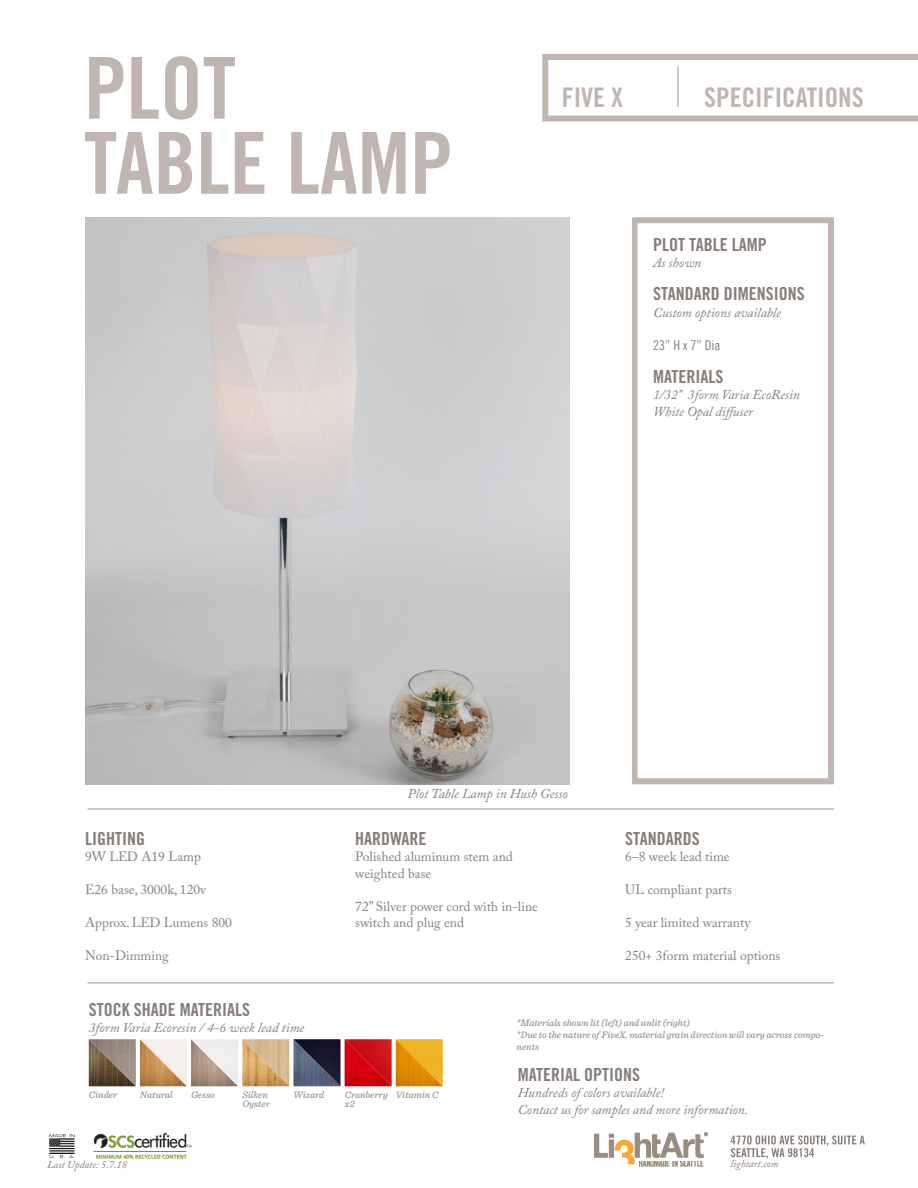
<style>
.page{position:relative;width:918px;height:1188px;background:#fff}
.page>*{position:absolute;margin:0;border:0;box-sizing:border-box;transform-origin:0 0}
.t1{font:85.5px "Trade Gothic LT Std Bd Cn 20";color:#c0b5b0}
.t2{font:27px "Trade Gothic LT Std Bd Cn 20";color:#c0b5b0}
.t3{font:18px "Trade Gothic LT Std Bd Cn 20";color:#877e7a}
.t4{font:13.5px "Adobe Caslon Pro";color:#877e7a}
.t5{font:italic 13.5px "Adobe Caslon Pro";color:#877e7a}
.t6{font:13.5px "Trade Gothic LT Std Cn 18";color:#877e7a}
.t7{font:italic 10.5px "Adobe Caslon Pro";color:#877e7a}
.t8{font:italic 9.75px/9px "Sentinel";color:#877e7a}
</style>
<div class="page">
<img style="left:595px;top:1133px;width:113px;height:34px">
<svg style="left:731px;top:1135px;width:134px;height:24px"></svg>
<img style="left:49px;top:1134px;width:26px;height:25px">
<img style="left:93px;top:1133px;width:99px;height:26px">
<svg style="left:542px;top:54px;width:376px;height:68px"></svg>
<div style="left:632px;top:217px;width:202px;height:567px;border:6px solid #c0b5b0"></div>
<img style="left:89px;top:1039px;width:47px;height:47px">
<img style="left:345px;top:1039px;width:47px;height:47px">
<img style="left:140px;top:1039px;width:47px;height:47px">
<img style="left:396px;top:1039px;width:47px;height:47px">
<img style="left:242px;top:1039px;width:47px;height:47px">
<img style="left:191px;top:1039px;width:47px;height:47px">
<img style="left:293px;top:1039px;width:48px;height:47px">
<hr style="left:87px;top:982px;width:747px;height:2px;background:#c0b5b0">
<img style="left:86px;top:217px;width:484px;height:567px">
<hr style="left:87px;top:808px;width:747px;height:2px;background:#c0b5b0">
<p class="t1" style="left:84px;top:36px;width:154px">PLOT</p>
<p class="t1" style="left:84px;top:111px;width:370px">TABLE LAMP</p>
<p class="t2" style="left:562px;top:81px;width:63px">FIVE X</p>
<p class="t2" style="left:704px;top:81px;width:161px">SPECIFICATIONS</p>
<p class="t3" style="left:653px;top:233px;width:115px">PLOT TABLE LAMP</p>
<p class="t5" style="left:653px;top:255px;width:50px">As shown</p>
<p class="t3" style="left:653px;top:283px;width:153px">STANDARD DIMENSIONS</p>
<p class="t5" style="left:653px;top:304px;width:129px">Custom options available</p>
<p class="t6" style="left:653px;top:337px;width:69px">23” H x 7” Dia</p>
<p class="t3" style="left:653px;top:365px;width:72px">MATERIALS</p>
<p class="t5" style="left:653px;top:387px;width:148px">1/32” 3form Varia EcoResin</p>
<p class="t5" style="left:653px;top:403px;width:101px">White Opal diffuser</p>
<p class="t5" style="left:407px;top:785px;width:162px">Plot Table Lamp in Hush Gesso</p>
<p class="t3" style="left:85px;top:827px;width:62px">LIGHTING</p>
<p class="t4" style="left:85px;top:849px;width:117px">9W LED A19 Lamp</p>
<p class="t4" style="left:85px;top:882px;width:122px">E26 base, 3000k, 120v</p>
<p class="t4" style="left:85px;top:915px;width:148px">Approx. LED Lumens 800</p>
<p class="t4" style="left:85px;top:948px;width:85px">Non-Dimming</p>
<p class="t3" style="left:355px;top:827px;width:73px">HARDWARE</p>
<p class="t4" style="left:355px;top:849px;width:159px">Polished aluminum stem and</p>
<p class="t4" style="left:355px;top:865px;width:78px">weighted base</p>
<p class="t4" style="left:355px;top:898px;width:184px">72” Silver power cord with in-line</p>
<p class="t4" style="left:355px;top:915px;width:110px">switch and plug end</p>
<p class="t3" style="left:625px;top:827px;width:76px">STANDARDS</p>
<p class="t4" style="left:625px;top:849px;width:106px">6–8 week lead time</p>
<p class="t4" style="left:625px;top:882px;width:108px">UL compliant parts</p>
<p class="t4" style="left:625px;top:915px;width:127px">5 year limited warranty</p>
<p class="t4" style="left:625px;top:948px;width:157px">250+ 3form material options</p>
<p class="t3" style="left:89px;top:999px;width:163px">STOCK SHADE MATERIALS</p>
<p class="t5" style="left:89px;top:1020px;width:217px">3form Varia Ecoresin / 4-6 week lead time</p>
<p class="t8" style="left:89px;top:1090px;width:30px">Cinder</p>
<p class="t8" style="left:140px;top:1090px;width:34px">Natural</p>
<p class="t8" style="left:191px;top:1090px;width:25px">Gesso</p>
<p class="t8" style="left:242px;top:1090px;width:29px">Silken<br>Oyster</p>
<p class="t8" style="left:345px;top:1090px;width:45px">Cranberry x2</p>
<p class="t8" style="left:294px;top:1090px;width:32px">Wizard</p>
<p class="t8" style="left:396px;top:1090px;width:44px">Vitamin C</p>
<p class="t7" style="left:47px;top:1158px;width:82px">Last Update: 5.7.18</p>
<p class="t8" style="left:517px;top:1018px;width:175px">*Materials shown lit (left) and unlit (right)</p>
<p class="t8" style="left:517px;top:1029px;width:309px;line-height:11.7px">*Due to the nature of FiveX, material grain direction will vary across compo&shy;nents</p>
<p class="t3" style="left:518px;top:1064px;width:124px">MATERIAL OPTIONS</p>
<p class="t5" style="left:518px;top:1085px;width:148px">Hundreds of colors available!</p>
<p class="t5" style="left:518px;top:1101px;width:232px">Contact us for samples and more information.</p>
<p class="t7" style="left:731px;top:1157px;width:49px">lightart.com</p>
</div>
